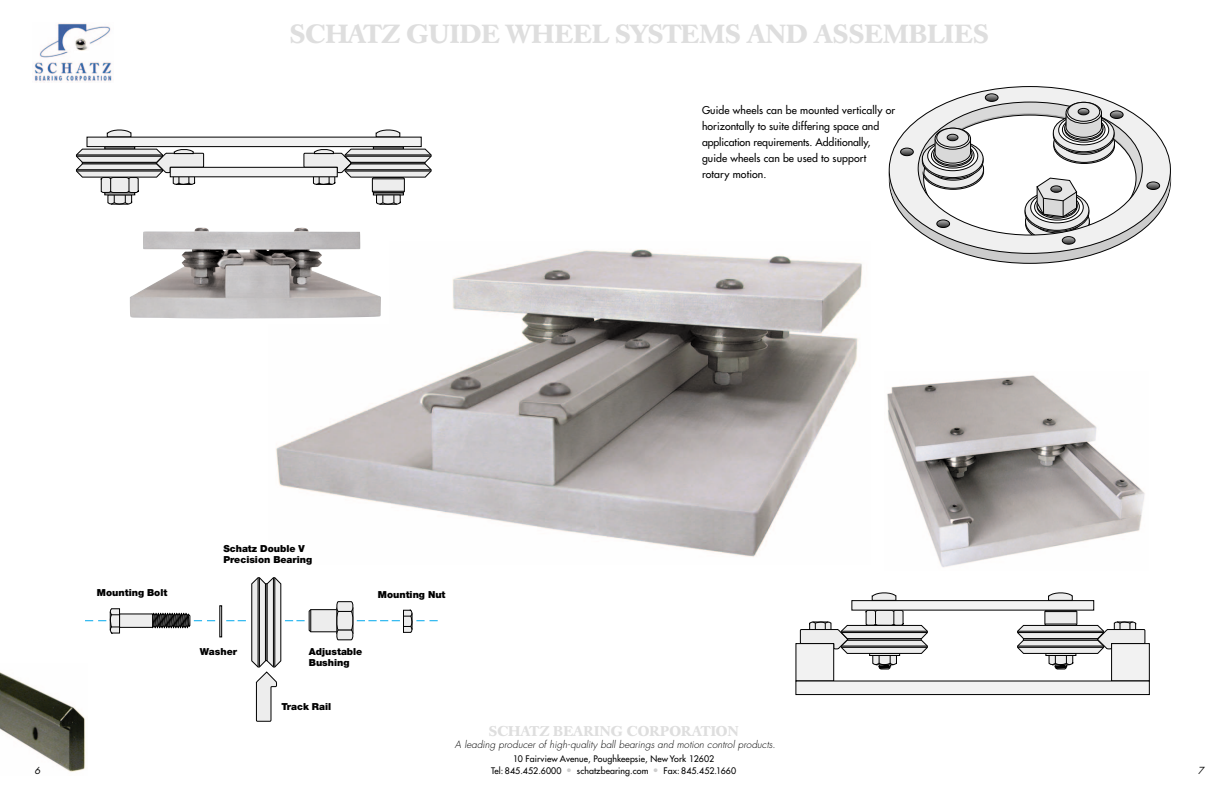
<style>
.page{position:relative;width:1224px;height:792px;background:#fff}
.page>*{position:absolute;margin:0;border:0;box-sizing:border-box;transform-origin:0 0}
.t1{font:700 26px "Caslon Book BE";color:#dedede}
.t2{font:700 14px "Caslon Book BE";letter-spacing:.005em;color:#dedede}
.t3{font:10.5px/16px "Futura";letter-spacing:.005em;color:#000}
.t4{font:italic 300 9.9px "Futura";color:#000}
.t5{font:900 9.7px/11px "Helvetica Neue";color:#000}
.t6{font:italic 9.5px "Futura";color:#000}
.t7{font:8.8px/12.3px "Futura";letter-spacing:.01em;color:#000;text-align:center}
.s1{font-size:10px;color:#cdcdcd}
</style>
<div class="page">
<img style="left:0;top:672px;width:85px;height:100px">
<img style="left:34px;top:23px;width:78px;height:59px">
<div style="left:74px;top:37px;width:14px;height:16px;background:#fff"></div>
<img style="left:75px;top:38px;width:13px;height:13px">
<hr style="left:373px;top:147px;width:31px;height:2px;background:#ededed">
<hr style="left:105px;top:147px;width:30px;height:2px;background:#ededed">
<svg style="left:107px;top:129px;width:24px;height:8px"></svg>
<svg style="left:376px;top:129px;width:24px;height:8px"></svg>
<div style="left:87px;top:137px;width:334px;height:10px;background:#f2f2f2;border:1px solid #000"></div>
<div style="left:170px;top:167px;width:167px;height:10px;background:#f2f2f2;border:1px solid #000"></div>
<svg style="left:303px;top:148px;width:129px;height:57px"></svg>
<hr style="left:345px;top:156px;width:86px;height:1px;background:#000">
<hr style="left:345px;top:155px;width:86px;height:1px;background:#000">
<svg style="left:76px;top:148px;width:128px;height:57px"></svg>
<hr style="left:77px;top:156px;width:85px;height:1px;background:#000">
<hr style="left:77px;top:155px;width:85px;height:1px;background:#000">
<img style="left:276px;top:249px;width:586px;height:308px">
<div style="left:121px;top:222px;width:268px;height:102px;background:#fff"></div>
<img style="left:130px;top:228px;width:251px;height:91px">
<div style="left:220px;top:606px;width:2px;height:31px;background:#ededed;border:1px solid #000"></div>
<svg style="left:85px;top:608px;width:35px;height:26px"></svg>
<svg style="left:150px;top:613px;width:66px;height:16px"></svg>
<div style="left:119px;top:614px;width:34px;height:14px;background:#ededed;border:1px solid #000"></div>
<svg style="left:226px;top:577px;width:212px;height:145px"></svg>
<hr style="left:273px;top:578px;width:1px;height:89px;background:#000">
<hr style="left:275px;top:578px;width:1px;height:89px;background:#000">
<svg style="left:872px;top:592px;width:24px;height:8px"></svg>
<svg style="left:1048px;top:592px;width:25px;height:8px"></svg>
<div style="left:852px;top:600px;width:242px;height:10px;background:#f2f2f2;border:1px solid #000"></div>
<svg style="left:1017px;top:610px;width:128px;height:59px"></svg>
<hr style="left:1018px;top:632px;width:85px;height:1px;background:#000">
<hr style="left:1018px;top:631px;width:85px;height:1px;background:#000">
<svg style="left:800px;top:610px;width:128px;height:59px"></svg>
<hr style="left:842px;top:632px;width:85px;height:1px;background:#000">
<hr style="left:842px;top:631px;width:85px;height:1px;background:#000">
<div style="left:796px;top:643px;width:38px;height:38px;background:#f2f2f2;border:1px solid #000"></div>
<div style="left:1111px;top:643px;width:39px;height:38px;background:#f2f2f2;border:1px solid #000"></div>
<div style="left:796px;top:681px;width:354px;height:14px;background:#f2f2f2;border:1px solid #000"></div>
<img style="left:887px;top:375px;width:258px;height:193px">
<svg style="left:974px;top:86px;width:112px;height:7px"></svg>
<svg style="left:889px;top:93px;width:282px;height:171px"></svg>
<h1 class="t1" style="left:290px;top:23px;width:701px">SCHATZ GUIDE WHEEL SYSTEMS AND ASSEMBLIES</h1>
<p class="t3" style="left:702px;top:103px;width:195px">Guide wheels can be mounted vertically or horizontally to suite differing space and application requirements. Additionally, guide wheels can be used to support rotary motion.</p>
<p class="t6" style="left:35px;top:766px;width:9px">6</p>
<p class="t5" style="left:97px;top:588px;width:72px">Mounting Bolt</p>
<p class="t5" style="left:223px;top:544px;width:90px">Schatz Double V<br>Precision Bearing</p>
<p class="t5" style="left:378px;top:590px;width:69px">Mounting Nut</p>
<p class="t5" style="left:200px;top:647px;width:39px">Washer</p>
<p class="t5" style="left:309px;top:647px;width:55px">Adjustable<br>Bushing</p>
<p class="t5" style="left:281px;top:702px;width:51px">Track Rail</p>
<h2 class="t2" style="left:489px;top:725px;width:251px">SCHATZ BEARING CORPORATION</h2>
<p class="t4" style="left:455px;top:740px;width:324px">A leading producer of high-quality ball bearings and motion control products.</p>
<p class="t7" style="left:491px;top:753px;width:246px">10 Fairview Avenue, Poughkeepsie, New York 12602<br>Tel: 845.452.6000 <span class="s1">•</span> schatzbearing.com <span class="s1">•</span> Fax: 845.452.1660</p>
<p class="t6" style="left:1198px;top:766px;width:9px">7</p>
</div>
